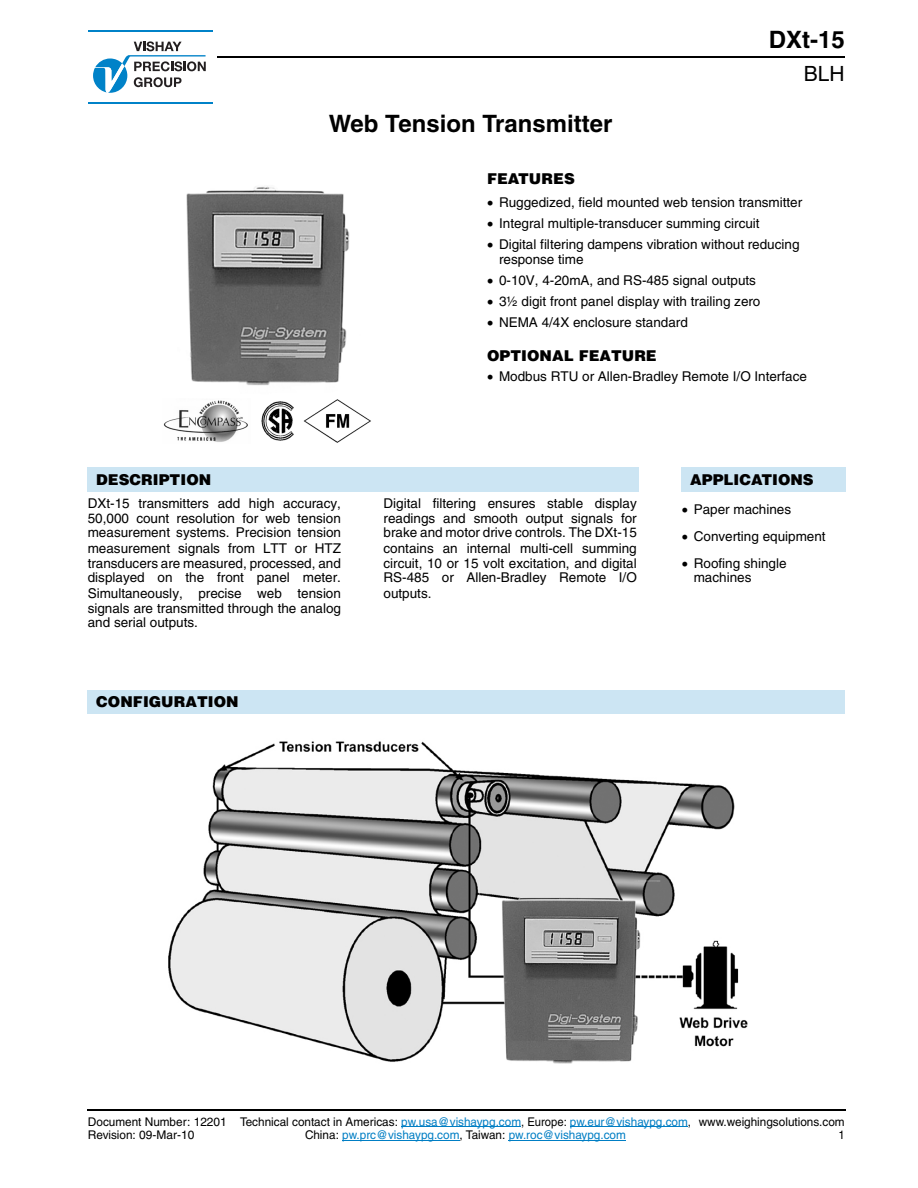
<style>
.page{position:relative;width:918px;height:1188px;background:#fff}
.page>*{position:absolute;margin:0;border:0;box-sizing:border-box;transform-origin:0 0}
.t1{font:700 24px "Helvetica";color:#000}
.t2{font:21px "Helvetica";color:#000}
.t3{font:900 15px "Helvetica";letter-spacing:.005em;color:#000}
.t4{font:13.5px/15px "Helvetica";color:#000}
.t5{font:12px/13.6px "Helvetica";color:#000}
.t6{font:12px "Helvetica";color:#007ec4}
.t7{font:12px "Helvetica";color:#000;scale:.94 1}
.s1{color:#007ec4}
.s2{color:#000}
</style>
<div class="page">
<hr style="left:217px;top:56px;width:628px;height:1px;background:#000">
<svg style="left:93px;top:41px;width:113px;height:52px"></svg>
<hr style="left:88px;top:30px;width:124px;height:2px;background:#0082c8">
<hr style="left:88px;top:102px;width:124px;height:2px;background:#0082c8">
<hr style="left:401px;top:1126px;width:120px;height:1px;background:#007ec4">
<hr style="left:570px;top:1126px;width:118px;height:1px;background:#007ec4">
<hr style="left:342px;top:1140px;width:117px;height:1px;background:#007ec4">
<hr style="left:509px;top:1140px;width:117px;height:1px;background:#007ec4">
<hr style="left:88px;top:1109px;width:758px;height:2px;background:#000">
<div style="left:88px;top:468px;width:551px;height:23px;background:#cce5f3"></div>
<hr style="left:88px;top:467px;width:551px;height:1px;background:#cce5f3">
<hr style="left:87px;top:491px;width:552px;height:1px;background:#cce5f3">
<svg style="left:87px;top:467px;width:1px;height:24px"></svg>
<div style="left:682px;top:468px;width:163px;height:23px;background:#cce5f3"></div>
<hr style="left:682px;top:467px;width:164px;height:1px;background:#cce5f3">
<svg style="left:845px;top:468px;width:1px;height:23px"></svg>
<hr style="left:681px;top:491px;width:164px;height:1px;background:#cce5f3">
<svg style="left:681px;top:467px;width:1px;height:24px"></svg>
<div style="left:88px;top:690px;width:757px;height:24px;background:#cce5f3"></div>
<hr style="left:87px;top:714px;width:758px;height:1px;background:#cce5f3">
<svg style="left:87px;top:690px;width:1px;height:24px"></svg>
<img style="left:186px;top:186px;width:164px;height:200px">
<img style="left:163px;top:399px;width:208px;height:44px">
<img style="left:168px;top:741px;width:580px;height:323px">
<h1 class="t1" style="left:329px;top:115px;width:285px">Web Tension Transmitter</h1>
<h1 class="t1" style="left:769px;top:31px;width:78px">DXt-15</h1>
<h2 class="t2" style="left:804px;top:65px;width:42px">BLH</h2>
<p class="t3" style="left:487px;top:174px;width:89px">FEATURES</p>
<p class="t4" style="left:487px;top:196px;width:317px">• Ruggedized, field mounted web tension transmitter</p>
<p class="t4" style="left:487px;top:217px;width:274px">• Integral multiple-transducer summing circuit</p>
<p class="t4" style="left:499px;top:238px;width:302px;text-indent:-12px">• Digital filtering dampens vibration without reducing response time</p>
<p class="t4" style="left:487px;top:274px;width:270px">• 0-10V, 4-20mA, and RS-485 signal outputs</p>
<p class="t4" style="left:487px;top:295px;width:275px">• 3½ digit front panel display with trailing zero</p>
<p class="t4" style="left:487px;top:316px;width:202px">• NEMA 4/4X enclosure standard</p>
<p class="t3" style="left:487px;top:351px;width:171px">OPTIONAL FEATURE</p>
<p class="t4" style="left:487px;top:370px;width:321px">• Modbus RTU or Allen-Bradley Remote I/O Interface</p>
<p class="t3" style="left:96px;top:474px;width:117px">DESCRIPTION</p>
<p class="t4" style="left:88px;top:497px;width:255px;text-align:justify">DXt-15 transmitters add high accuracy, 50,000 count resolution for web tension measurement systems. Precision tension measurement signals from LTT or HTZ transducers are measured, processed, and displayed on the front panel meter.<br>Simultaneously, precise web tension signals are transmitted through the analog and serial outputs.</p>
<p class="t4" style="left:384px;top:497px;width:255px;text-align:justify">Digital filtering ensures stable display readings and smooth output signals for brake and motor drive controls. The DXt-15 contains an internal multi-cell summing circuit, 10 or 15 volt excitation, and digital RS-485 or Allen-Bradley Remote I/O outputs.</p>
<p class="t3" style="left:96px;top:697px;width:144px">CONFIGURATION</p>
<p class="t3" style="left:690px;top:474px;width:125px">APPLICATIONS</p>
<p class="t4" style="left:682px;top:503px;width:111px">• Paper machines</p>
<p class="t4" style="left:682px;top:530px;width:145px">• Converting equipment</p>
<p class="t4" style="left:694px;top:557px;width:94px;text-indent:-12px">• Roofing shingle machines</p>
<p class="t5" style="left:88px;top:1116px;width:758px">Document Number: 12201 Technical contact in Americas: <span class="s1">pw.usa@vishaypg.com</span>, Europe: <span class="s1">pw.eur@vishaypg.com</span>, www.weighingsolutions.com<br>Revision: 09-Mar-10</p>
<p class="t6" style="left:305px;top:1131px;width:322px"><span class="s2">China:</span> pw.prc@vishaypg.com<span class="s2">, Taiwan:</span> pw.roc@vishaypg.com</p>
<p class="t7" style="left:838px;top:1131px;width:8px">1</p>
</div>
